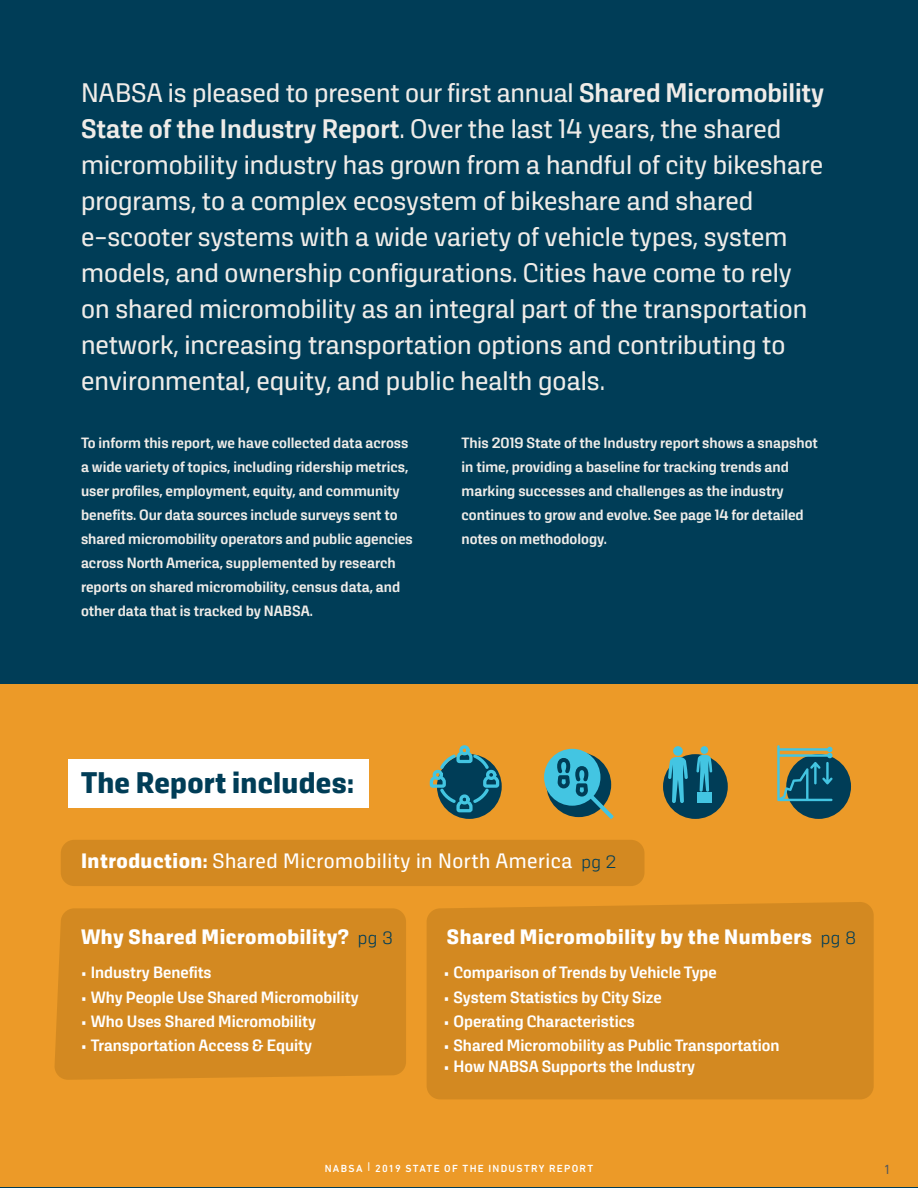
<style>
.page{position:relative;width:918px;height:1188px;background:#003d57}
.page>*{position:absolute;margin:0;border:0;box-sizing:border-box;transform-origin:0 0}
.Intro_heading{font:700 30px "Kawak";letter-spacing:.01em;color:#003d57}
.t1{font:27px/36px "Kawak";color:#efece8}
.Icon_Bullet_Bold_Hea{font:700 21px "Kawak";letter-spacing:.025em;color:#fff}
.Icon_Bullet_Bold_Hea-2{font:21px "Kawak";letter-spacing:.025em;color:#fff}
.t2{font:500 16.5px "Kawak";color:#fff}
.t3{font:500 15px/24px "Kawak";color:#efece8}
.t4{font:13.5px "DIN Next LT Pro";color:#54575a}
.Cvrltr_Body{font:500 10.5px "DIN Next LT Pro";letter-spacing:.125em;color:#fff}
.s1{font-weight:500}
.s2{font-weight:700}
.s3{font-weight:300;font-size:18px;color:#003d57}
</style>
<div class="page">
<div style="left:0;top:685px;width:918px;height:502px;background:#ec9a28"></div>
<div style="left:427px;top:902px;width:447px;height:197px;background:#d38921"></div>
<div style="left:68px;top:759px;width:301px;height:48px;background:#fff"></div>
<svg style="left:544px;top:749px;width:70px;height:70px"></svg>
<div style="left:437px;top:754px;width:65px;height:65px;background:#003d57;border-radius:50%"></div>
<svg style="left:429px;top:745px;width:71px;height:69px"></svg>
<div style="left:663px;top:754px;width:65px;height:65px;background:#003d57;border-radius:50%"></div>
<div style="left:673px;top:746px;width:10px;height:10px;background:#43c5e2;border-radius:50%"></div>
<svg style="left:668px;top:757px;width:20px;height:46px"></svg>
<div style="left:700px;top:746px;width:8px;height:8px;background:#43c5e2;border-radius:50%"></div>
<svg style="left:696px;top:755px;width:16px;height:37px"></svg>
<div style="left:697px;top:792px;width:15px;height:11px;background:#43c5e2"></div>
<div style="left:786px;top:754px;width:65px;height:65px;background:#003d57;border-radius:50%"></div>
<svg style="left:777px;top:745px;width:56px;height:56px"></svg>
<div style="left:55px;top:908px;width:351px;height:172px;background:#d38921"></div>
<div style="left:61px;top:840px;width:584px;height:46px;background:#d38921;border-radius:14px"></div>
<p class="t1" style="left:81px;top:75px;width:745px">NABSA is pleased to present our first annual <span class="s1">Shared Micromobility State of the Industry Report</span>. Over the last 14 years, the shared micromobility industry has grown from a handful of city bikeshare programs, to a complex ecosystem of bikeshare and shared e-scooter systems with a wide variety of vehicle types, system models, and ownership configurations. Cities have come to rely on shared micromobility as an integral part of the transportation network, increasing transportation options and contributing to environmental, equity, and public health goals.</p>
<p class="t3" style="left:81px;top:431px;width:333px">To inform this report, we have collected data across a wide variety of topics, including ridership metrics, user profiles, employment, equity, and community benefits. Our data sources include surveys sent to shared micromobility operators and public agencies across North America, supplemented by research reports on shared micromobility, census data, and other data that is tracked by NABSA.</p>
<p class="t3" style="left:462px;top:431px;width:358px">This 2019 State of the Industry report shows a snapshot in time, providing a baseline for tracking trends and marking successes and challenges as the industry continues to grow and evolve. See page 14 for detailed notes on methodology.</p>
<p class="Intro_heading" style="left:81px;top:765px;width:274px">The Report includes:</p>
<p class="Icon_Bullet_Bold_Hea-2" style="left:81px;top:849px;width:537px"><span class="s2">Introduction:</span> Shared Micromobility in North America <span class="s3">pg 2</span></p>
<p class="Icon_Bullet_Bold_Hea" style="left:81px;top:924px;width:313px">Why Shared Micromobility? <span class="s3">pg 3</span></p>
<p class="Icon_Bullet_Bold_Hea" style="left:447px;top:924px;width:411px">Shared Micromobility by the Numbers <span class="s3">pg 8</span></p>
<p class="t2" style="left:81px;top:963px;width:132px">• Industry Benefits</p>
<p class="t2" style="left:81px;top:988px;width:279px">• Why People Use Shared Micromobility</p>
<p class="t2" style="left:81px;top:1012px;width:237px">• Who Uses Shared Micromobility</p>
<p class="t2" style="left:81px;top:1036px;width:233px">• Transportation Access &amp; Equity</p>
<p class="t2" style="left:444px;top:963px;width:275px">• Comparison of Trends by Vehicle Type</p>
<p class="t2" style="left:444px;top:988px;width:220px">• System Statistics by City Size</p>
<p class="t2" style="left:444px;top:1012px;width:193px">• Operating Characteristics</p>
<p class="t2" style="left:444px;top:1036px;width:337px">• Shared Micromobility as Public Transportation</p>
<p class="t2" style="left:444px;top:1057px;width:253px">• How NABSA Supports the Industry</p>
<p class="Cvrltr_Body" style="left:325px;top:1162px;width:270px">NABSA | 2019 STATE OF THE INDUSTRY REPORT</p>
<p class="t4" style="left:884px;top:1161px;width:9px">1</p>
</div>
